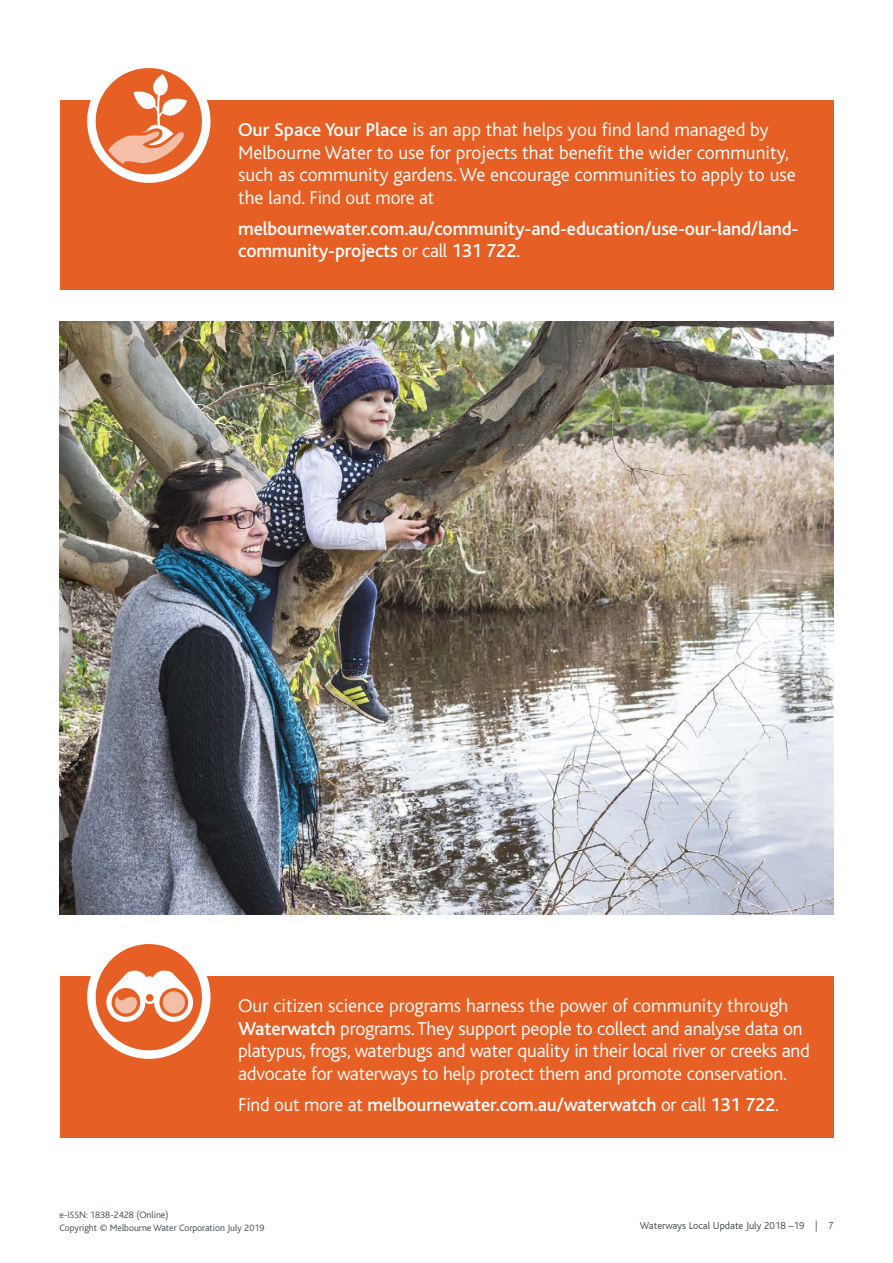
<style>
.page{position:relative;width:893px;height:1263px;background:#fff}
.page>*{position:absolute;margin:0;border:0;box-sizing:border-box;transform-origin:0 0}
.t1{font:300 19.5px/22.5px "Bliss";letter-spacing:-.01em;color:#fff}
.t2{font:500 19.5px/22.5px "Bliss";letter-spacing:-.01em;color:#fff}
.t3{font:300 10.5px "Bliss";color:#3f454f}
.t4{font:300 9.75px/12.8px "Bliss";color:#3f454f}
.s1{font-weight:500}
.s2{font-weight:300}
</style>
<div class="page">
<img style="left:60px;top:321px;width:773px;height:593px">
<div style="left:60px;top:976px;width:773px;height:161px;background:#e66025"></div>
<div style="left:87px;top:935px;width:123px;height:124px;background:#fff;border-radius:50%"></div>
<div style="left:96px;top:944px;width:106px;height:106px;background:#e66025;border-radius:50%"></div>
<svg style="left:106px;top:970px;width:87px;height:52px"></svg>
<div style="left:60px;top:100px;width:773px;height:189px;background:#e66025"></div>
<div style="left:87px;top:60px;width:123px;height:123px;background:#fff;border-radius:50%"></div>
<div style="left:96px;top:68px;width:106px;height:106px;background:#e66025;border-radius:50%"></div>
<svg style="left:108px;top:74px;width:79px;height:90px"></svg>
<p class="t1" style="left:238px;top:119px;width:559px"><span class="s1">Our Space Your Place</span> is an app that helps you find land managed by Melbourne Water to use for projects that benefit the wider community, such as community gardens. We encourage communities to apply to use the land. Find out more at</p>
<p class="t2" style="left:238px;top:217px;width:562px">melbournewater.com.au/community-and-education/use-our-land/land&shy;community-projects <span class="s2">or call</span> 131 722<span class="s2">.</span></p>
<p class="t1" style="left:238px;top:995px;width:573px">Our citizen science programs harness the power of community through <span class="s1">Waterwatch</span> programs. They support people to collect and analyse data on platypus, frogs, waterbugs and water quality in their local river or creeks and advocate for waterways to help protect them and promote conservation.</p>
<p class="t2" style="left:238px;top:1093px;width:542px"><span class="s2">Find out more at</span> melbournewater.com.au/waterwatch <span class="s2">or call</span> 131 722<span class="s2">.</span></p>
<p class="t4" style="left:60px;top:1208px;width:206px">e-ISSN: 1838-2428 (Online)<br>Copyright © Melbourne Water Corporation July 2019</p>
<p class="t3" style="left:640px;top:1220px;width:195px">Waterways Local Update July 2018 –19 | 7</p>
</div>
